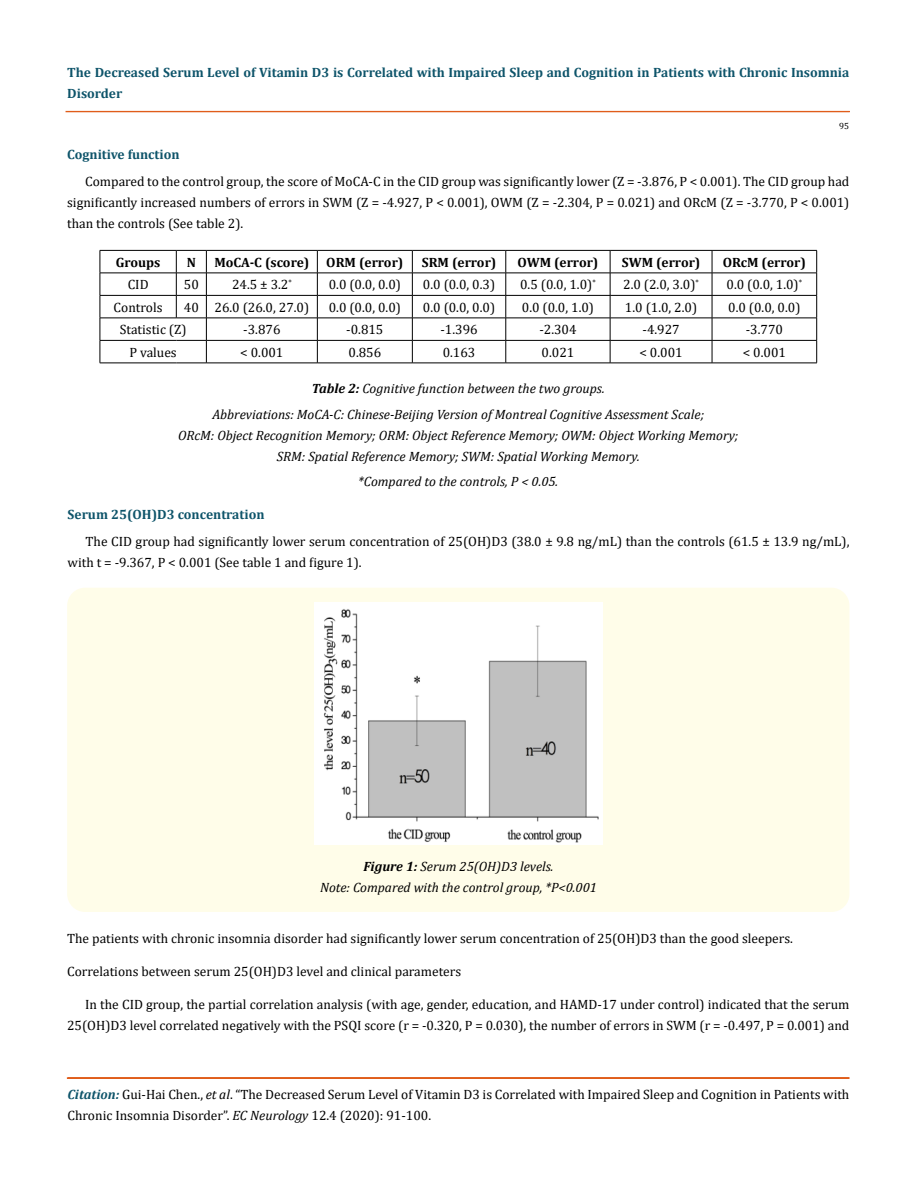
<style>
.page{position:relative;width:917px;height:1188px;background:#fff}
.page>*{position:absolute;margin:0;border:0;box-sizing:border-box;transform-origin:0 0}
.t1{font:13.5px/21px "Cambria";color:#000}
.t2{font:italic 13.5px/21px "Cambria";color:#000;text-align:center}
.t3{font:700 13.5px/21px "Cambria";color:#0e546a}
.t4{font:700 13.5px "Cambria";color:#000}
.t5{font:9px "Cambria";color:#000}
.s1{font-weight:700}
.s2{font-weight:700;font-style:italic;color:#0e546a}
.s3{font-style:italic}
</style>
<div class="page">
<div style="left:66px;top:111px;width:783px;height:1px;border:1px solid #e05d1a"></div>
<div style="left:67px;top:1078px;width:782px;height:1px;border:1px solid #e05d1a"></div>
<hr style="left:100px;top:250px;width:76px;height:1px;background:#000">
<hr style="left:176px;top:250px;width:30px;height:1px;background:#000">
<hr style="left:206px;top:250px;width:111px;height:1px;background:#000">
<hr style="left:317px;top:250px;width:95px;height:1px;background:#000">
<hr style="left:412px;top:250px;width:94px;height:1px;background:#000">
<hr style="left:506px;top:250px;width:104px;height:1px;background:#000">
<hr style="left:610px;top:250px;width:102px;height:1px;background:#000">
<hr style="left:712px;top:250px;width:104px;height:1px;background:#000">
<hr style="left:100px;top:273px;width:76px;height:1px;background:#000">
<hr style="left:176px;top:273px;width:30px;height:1px;background:#000">
<hr style="left:206px;top:273px;width:111px;height:1px;background:#000">
<hr style="left:317px;top:273px;width:95px;height:1px;background:#000">
<hr style="left:412px;top:273px;width:94px;height:1px;background:#000">
<hr style="left:506px;top:273px;width:104px;height:1px;background:#000">
<hr style="left:610px;top:273px;width:102px;height:1px;background:#000">
<hr style="left:712px;top:273px;width:104px;height:1px;background:#000">
<hr style="left:100px;top:295px;width:76px;height:1px;background:#000">
<hr style="left:176px;top:295px;width:30px;height:1px;background:#000">
<svg style="left:176px;top:251px;width:1px;height:67px"></svg>
<hr style="left:206px;top:295px;width:111px;height:1px;background:#000">
<hr style="left:317px;top:295px;width:95px;height:1px;background:#000">
<hr style="left:412px;top:295px;width:94px;height:1px;background:#000">
<hr style="left:506px;top:295px;width:104px;height:1px;background:#000">
<hr style="left:610px;top:295px;width:102px;height:1px;background:#000">
<hr style="left:712px;top:295px;width:104px;height:1px;background:#000">
<hr style="left:100px;top:318px;width:76px;height:1px;background:#000">
<hr style="left:176px;top:318px;width:30px;height:1px;background:#000">
<hr style="left:206px;top:318px;width:111px;height:1px;background:#000">
<hr style="left:317px;top:318px;width:95px;height:1px;background:#000">
<hr style="left:412px;top:318px;width:94px;height:1px;background:#000">
<hr style="left:506px;top:318px;width:104px;height:1px;background:#000">
<hr style="left:610px;top:318px;width:102px;height:1px;background:#000">
<hr style="left:712px;top:318px;width:104px;height:1px;background:#000">
<hr style="left:100px;top:340px;width:76px;height:1px;background:#000">
<svg style="left:100px;top:251px;width:1px;height:112px"></svg>
<hr style="left:176px;top:340px;width:30px;height:1px;background:#000">
<hr style="left:206px;top:340px;width:111px;height:1px;background:#000">
<svg style="left:206px;top:251px;width:1px;height:112px"></svg>
<hr style="left:317px;top:340px;width:95px;height:1px;background:#000">
<svg style="left:317px;top:251px;width:1px;height:112px"></svg>
<hr style="left:412px;top:340px;width:94px;height:1px;background:#000">
<svg style="left:412px;top:251px;width:1px;height:112px"></svg>
<hr style="left:506px;top:340px;width:104px;height:1px;background:#000">
<svg style="left:505px;top:251px;width:1px;height:112px"></svg>
<hr style="left:610px;top:340px;width:102px;height:1px;background:#000">
<svg style="left:610px;top:251px;width:1px;height:112px"></svg>
<hr style="left:712px;top:340px;width:104px;height:1px;background:#000">
<svg style="left:711px;top:251px;width:1px;height:112px"></svg>
<svg style="left:816px;top:251px;width:1px;height:112px"></svg>
<hr style="left:100px;top:363px;width:76px;height:1px;background:#000">
<hr style="left:176px;top:363px;width:30px;height:1px;background:#000">
<hr style="left:206px;top:363px;width:111px;height:1px;background:#000">
<hr style="left:317px;top:363px;width:95px;height:1px;background:#000">
<hr style="left:412px;top:363px;width:94px;height:1px;background:#000">
<hr style="left:506px;top:363px;width:104px;height:1px;background:#000">
<hr style="left:610px;top:363px;width:102px;height:1px;background:#000">
<hr style="left:712px;top:363px;width:104px;height:1px;background:#000">
<div style="left:67px;top:588px;width:782px;height:324px;background:#fffde9;border-radius:18px"></div>
<img style="left:314px;top:603px;width:289px;height:241px">
<p class="t3" style="left:67px;top:62px;width:783px">The Decreased Serum Level of Vitamin D3 is Correlated with Impaired Sleep and Cognition in Patients with Chronic Insomnia<br>Disorder</p>
<p class="t5" style="left:839px;top:120px;width:11px">95</p>
<p class="t3" style="left:67px;top:143px;width:114px">Cognitive function</p>
<p class="t1" style="left:67px;top:171px;width:783px;text-align:justify;text-indent:18px">Compared to the control group, the score of MoCA-C in the CID group was significantly lower (Z = -3.876, P &lt; 0.001). The CID group had significantly increased numbers of errors in SWM (Z = -4.927, P &lt; 0.001), OWM (Z = -2.304, P = 0.021) and ORcM (Z = -3.770, P &lt; 0.001) than the controls (See table 2).</p>
<p class="t4" style="left:116px;top:253px;width:46px">Groups</p>
<p class="t4" style="left:187px;top:253px;width:11px">N</p>
<p class="t4" style="left:214px;top:253px;width:96px">MoCA-C (score)</p>
<p class="t4" style="left:326px;top:253px;width:79px">ORM (error)</p>
<p class="t4" style="left:422px;top:253px;width:76px">SRM (error)</p>
<p class="t4" style="left:517px;top:253px;width:82px">OWM (error)</p>
<p class="t4" style="left:621px;top:253px;width:80px">SWM (error)</p>
<p class="t4" style="left:722px;top:253px;width:85px">ORcM (error)</p>
<p class="t1" style="left:128px;top:274px;width:22px">CID</p>
<p class="t1" style="left:184px;top:274px;width:16px">50</p>
<p class="t1" style="left:232px;top:274px;width:61px">24.5 ± 3.2<sup>*</sup></p>
<p class="t1" style="left:329px;top:274px;width:74px">0.0 (0.0, 0.0)</p>
<p class="t1" style="left:423px;top:274px;width:74px">0.0 (0.0, 0.3)</p>
<p class="t1" style="left:520px;top:274px;width:77px">0.5 (0.0, 1.0)<sup>*</sup></p>
<p class="t1" style="left:623px;top:274px;width:77px">2.0 (2.0, 3.0)<sup>*</sup></p>
<p class="t1" style="left:726px;top:274px;width:77px">0.0 (0.0, 1.0)<sup>*</sup></p>
<p class="t1" style="left:114px;top:297px;width:50px">Controls</p>
<p class="t1" style="left:184px;top:297px;width:127px">40 26.0 (26.0, 27.0)</p>
<p class="t1" style="left:329px;top:297px;width:74px">0.0 (0.0, 0.0)</p>
<p class="t1" style="left:423px;top:297px;width:74px">0.0 (0.0, 0.0)</p>
<p class="t1" style="left:522px;top:297px;width:74px">0.0 (0.0, 1.0)</p>
<p class="t1" style="left:625px;top:297px;width:74px">1.0 (1.0, 2.0)</p>
<p class="t1" style="left:728px;top:297px;width:74px">0.0 (0.0, 0.0)</p>
<p class="t1" style="left:120px;top:319px;width:68px">Statistic (Z)</p>
<p class="t1" style="left:243px;top:319px;width:39px">-3.876</p>
<p class="t1" style="left:346px;top:319px;width:39px">-0.815</p>
<p class="t1" style="left:440px;top:319px;width:39px">-1.396</p>
<p class="t1" style="left:539px;top:319px;width:39px">-2.304</p>
<p class="t1" style="left:642px;top:319px;width:39px">-4.927</p>
<p class="t1" style="left:745px;top:319px;width:39px">-3.770</p>
<p class="t1" style="left:129px;top:342px;width:49px">P values</p>
<p class="t1" style="left:240px;top:342px;width:45px">&lt; 0.001</p>
<p class="t1" style="left:348px;top:342px;width:34px">0.856</p>
<p class="t1" style="left:443px;top:342px;width:34px">0.163</p>
<p class="t1" style="left:541px;top:342px;width:34px">0.021</p>
<p class="t1" style="left:639px;top:342px;width:45px">&lt; 0.001</p>
<p class="t1" style="left:742px;top:342px;width:45px">&lt; 0.001</p>
<p class="t2" style="left:212px;top:375px;width:493px;line-height:25.5px"><span class="s1">Table 2:</span> Cognitive function between the two groups.<br>Abbreviations: MoCA-C: Chinese-Beijing Version of Montreal Cognitive Assessment Scale;</p>
<p class="t2" style="left:178px;top:424px;width:561px">ORcM: Object Recognition Memory; ORM: Object Reference Memory; OWM: Object Working Memory;<br>SRM: Spatial Reference Memory; SWM: Spatial Working Memory.</p>
<p class="t2" style="left:358px;top:470px;width:201px">*Compared to the controls, P &lt; 0.05.</p>
<p class="t3" style="left:68px;top:503px;width:198px">Serum 25(OH)D3 concentration</p>
<p class="t1" style="left:68px;top:531px;width:783px;text-indent:18px">The CID group had significantly lower serum concentration of 25(OH)D3 (38.0 ± 9.8 ng/mL) than the controls (61.5 ± 13.9 ng/mL), with t = -9.367, P &lt; 0.001 (See table 1 and figure 1).</p>
<p class="t2" style="left:320px;top:855px;width:278px"><span class="s1">Figure 1:</span> Serum 25(OH)D3 levels.<br>Note: Compared with the control group, *P&lt;0.001</p>
<p class="t1" style="left:67px;top:928px;width:727px">The patients with chronic insomnia disorder had significantly lower serum concentration of 25(OH)D3 than the good sleepers.</p>
<p class="t1" style="left:67px;top:961px;width:395px">Correlations between serum 25(OH)D3 level and clinical parameters</p>
<p class="t1" style="left:67px;top:994px;width:783px;text-align:right">In the CID group, the partial correlation analysis (with age, gender, education, and HAMD-17 under control) indicated that the serum<br>25(OH)D3 level correlated negatively with the PSQI score (r = -0.320, P = 0.030), the number of errors in SWM (r = -0.497, P = 0.001) and</p>
<p class="t1" style="left:67px;top:1084px;width:783px"><span class="s2">Citation:</span> Gui-Hai Chen., <span class="s3">et al</span>. “The Decreased Serum Level of Vitamin D3 is Correlated with Impaired Sleep and Cognition in Patients with<br>Chronic Insomnia Disorder”. <span class="s3">EC Neurology</span> 12.4 (2020): 91-100.</p>
</div>
